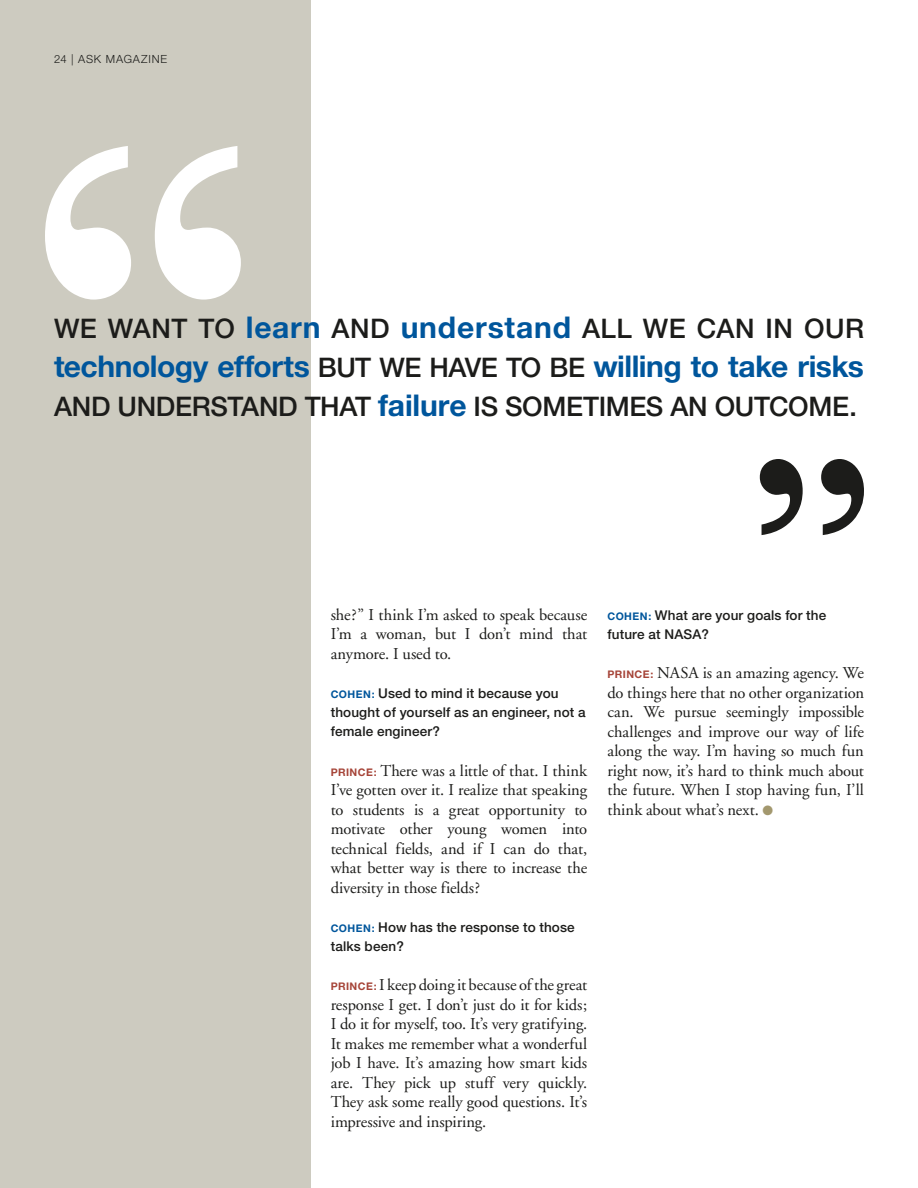
<style>
.page{position:relative;width:918px;height:1188px;background:#fff}
.page>*{position:absolute;margin:0;border:0;box-sizing:border-box;transform-origin:0 0}
.t1{font:700 30px "Helvetica Neue";letter-spacing:-.015em;color:#00569c}
.t2{font:700 30px "Helvetica Neue";letter-spacing:.025em;color:#00569c}
.t3{font:500 27px "Helvetica Neue";letter-spacing:.015em;color:#1c1c1a}
.t4{font:16.5px/19.5px "Adobe Garamond";letter-spacing:-.005em;color:#1c1c1a;text-align:justify}
.t5{font:500 13.5px/19.5px "Helvetica Neue";letter-spacing:.01em;color:#1c1c1a}
.t6{font:300 11.25px "Helvetica Neue";letter-spacing:.075em;color:#1c1c1a}
.t7{font:700 10.5px "Helvetica Neue";color:#00569c}
.t8{font:700 10.5px "Helvetica Neue";color:#a64539}
.s1{font-weight:700;font-size:30px;color:#00569c}
.s2{font-weight:500;font-size:27px;color:#1c1c1a}
.s3{font-weight:700;font-size:10.5px;color:#00569c}
.s4{font-family:"Helvetica Neue";font-weight:700;font-size:10.5px;color:#a64539}
.s5{color:#a3986e}
</style>
<div class="page">
<div style="left:0;top:0;width:310px;height:1188px;background:#cdcbc0"></div>
<svg style="left:45px;top:146px;width:86px;height:154px"></svg>
<svg style="left:155px;top:146px;width:86px;height:154px"></svg>
<svg style="left:760px;top:459px;width:43px;height:76px"></svg>
<svg style="left:821px;top:459px;width:43px;height:76px"></svg>
<p class="t6" style="left:54px;top:52px;width:115px">24 | ASK MAGAZINE</p>
<h2 class="t3" style="left:54px;top:312px;width:75px">We want</h2>
<h2 class="t3" style="left:198px;top:312px;width:154px">to <span class="s1">learn</span> and</h2>
<h1 class="t2" style="left:401px;top:308px;width:199px">understand <span class="s2">all</span></h1>
<h2 class="t3" style="left:643px;top:312px;width:74px">we can</h2>
<h2 class="t3" style="left:766px;top:312px;width:79px">in our</h2>
<h1 class="t1" style="left:54px;top:347px;width:282px">technology efforts <span class="s2">but</span></h1>
<h1 class="t1" style="left:379px;top:347px;width:486px"><span class="s2">we have to be</span> willing to take risks</h1>
<h2 class="t3" style="left:54px;top:390px;width:20px">and</h2>
<h2 class="t3" style="left:117px;top:390px;width:19px">understand</h2>
<h2 class="t3" style="left:305px;top:390px;width:18px">that</h2>
<h2 class="t3" style="left:378px;top:390px;width:183px"><span class="s1">failure</span> is sometimes</h2>
<h2 class="t3" style="left:670px;top:390px;width:83px">an outc</h2>
<h2 class="t3" style="left:788px;top:390px;width:70px">ome.</h2>
<p class="t4" style="left:331px;top:605px;width:258px">she?” I think I’m asked to speak because I’m a woman, but I don’t mind that anymore. I used to.</p>
<p class="t7" style="left:331px;top:687px;width:9px">Cohen</p>
<p class="t5" style="left:331px;top:683px;width:256px;text-indent:41px"><span class="s3">:</span> Used to mind it because you thought of yourself as an engineer, not a female engineer?</p>
<p class="t8" style="left:331px;top:765px;width:15px">Prin</p>
<p class="t4" style="left:331px;top:761px;width:258px;text-indent:27px"><span class="s4">ce :</span> There was a little of that. I think I’ve gotten over it. I realize that speaking to students is a great opportunity to motivate other young women into technical fields, and if I can do that, what better way is there to increase the diversity in those fields?</p>
<p class="t7" style="left:331px;top:921px;width:9px">Cohen</p>
<p class="t5" style="left:331px;top:917px;width:246px;text-indent:41px"><span class="s3">:</span> How has the response to those talks been?</p>
<p class="t8" style="left:331px;top:980px;width:15px">Prin</p>
<p class="t4" style="left:331px;top:975px;width:258px;text-indent:27px"><span class="s4">ce :</span> I keep doing it because of the great response I get. I don’t just do it for kids; I do it for myself, too. It’s very gratifying.<br>It makes me remember what a wonderful job I have. It’s amazing how smart kids are. They pick up stuff very quickly.<br>They ask some really good questions. It’s impressive and inspiring.</p>
<p class="t5" style="left:607px;top:605px;width:220px;text-indent:41px"><span class="s3">:</span> What are your goals for the future at NASA?</p>
<p class="t8" style="left:608px;top:668px;width:15px">Prin</p>
<p class="t7" style="left:608px;top:609px;width:9px">Cohen</p>
<p class="t4" style="left:608px;top:663px;width:258px;text-indent:27px"><span class="s4">ce :</span> NASA is an amazing agency. We do things here that no other organization can. We pursue seemingly impossible challenges and improve our way of life along the way. I’m having so much fun right now, it’s hard to think much about the future. When I stop having fun, I’ll think about what’s next. <span class="s5">●</span></p>
</div>
